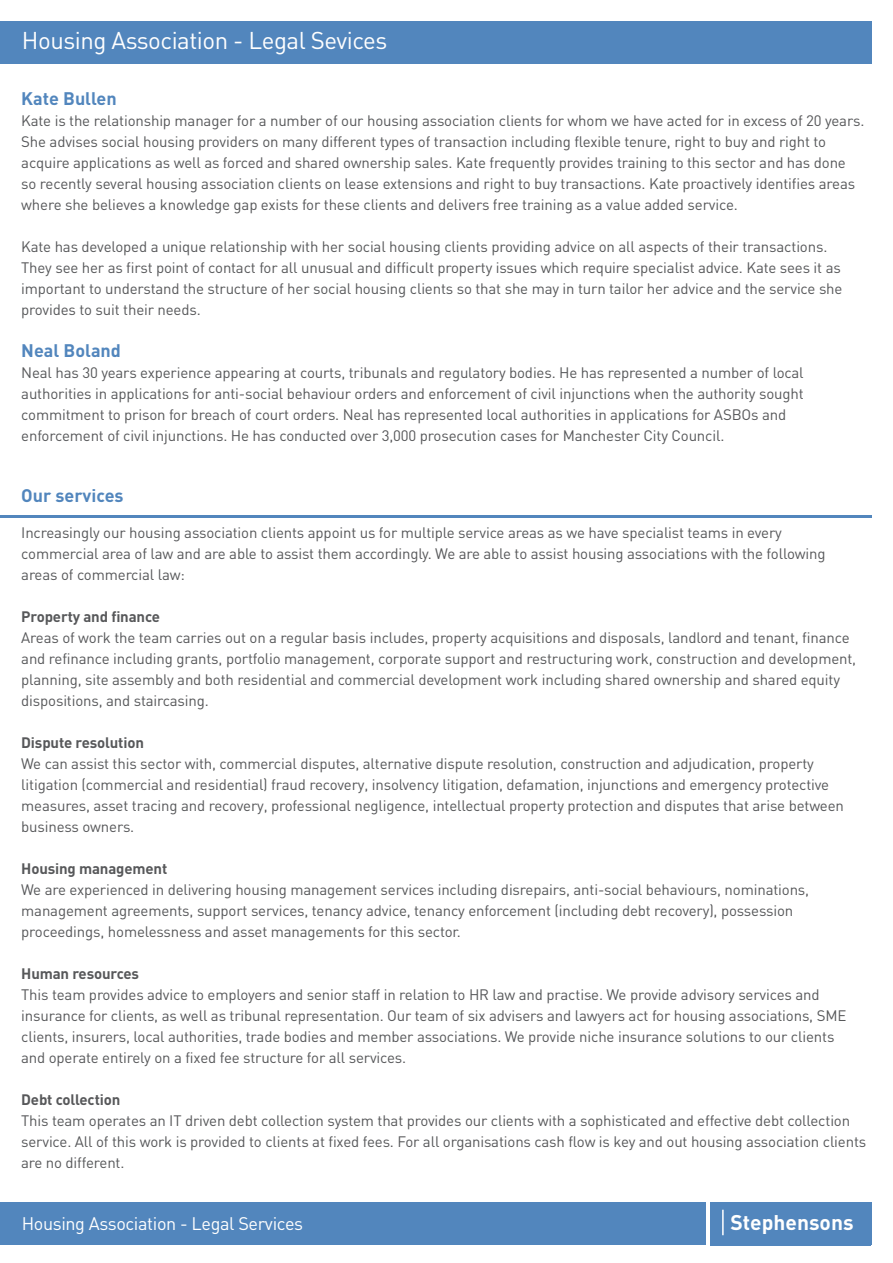
<style>
.page{position:relative;width:893px;height:1263px;background:#fff}
.page>*{position:absolute;margin:0;border:0;box-sizing:border-box;transform-origin:0 0}
.t1{font:24px "DIN";letter-spacing:-.02em;color:#fff}
.t2{font:700 21px "DIN";color:#fff}
.t3{font:18px "DIN";letter-spacing:-.02em;color:#fff}
.t4{font:700 18px "DIN";color:#5286bd}
.t5{font:15px/21px "DIN";letter-spacing:-.01em;color:#57585a}
.t6{font:700 15px "DIN";letter-spacing:-.01em;color:#57585a}
</style>
<div class="page">
<div style="left:0;top:21px;width:872px;height:43px;background:#5286bd"></div>
<div style="left:0;top:1202px;width:706px;height:43px;background:#5286bd"></div>
<div style="left:710px;top:1202px;width:160px;height:43px;background:#5286bd"></div>
<hr style="left:722px;top:1210px;width:2px;height:25px;background:#fff">
<hr style="left:0;top:516px;width:872px;height:2px;background:#5286bd">
<h1 class="t1" style="left:22px;top:26px;width:367px">Housing Association - Legal Sevices</h1>
<p class="t4" style="left:21px;top:87px;width:97px">Kate Bullen</p>
<p class="t5" style="left:21px;top:110px;width:845px">Kate is the relationship manager for a number of our housing association clients for whom we have acted for in excess of 20 years.<br>She advises social housing providers on many different types of transaction including flexible tenure, right to buy and right to acquire applications as well as forced and shared ownership sales. Kate frequently provides training to this sector and has done so recently several housing association clients on lease extensions and right to buy transactions. Kate proactively identifies areas where she believes a knowledge gap exists for these clients and delivers free training as a value added service.</p>
<p class="t5" style="left:21px;top:236px;width:823px">Kate has developed a unique relationship with her social housing clients providing advice on all aspects of their transactions.<br>They see her as first point of contact for all unusual and difficult property issues which require specialist advice. Kate sees it as important to understand the structure of her social housing clients so that she may in turn tailor her advice and the service she provides to suit their needs.</p>
<p class="t4" style="left:21px;top:339px;width:101px">Neal Boland</p>
<p class="t5" style="left:21px;top:362px;width:784px">Neal has 30 years experience appearing at courts, tribunals and regulatory bodies. He has represented a number of local authorities in applications for anti-social behaviour orders and enforcement of civil injunctions when the authority sought commitment to prison for breach of court orders. Neal has represented local authorities in applications for ASBOs and enforcement of civil injunctions. He has conducted over 3,000 prosecution cases for Manchester City Council.</p>
<p class="t4" style="left:21px;top:484px;width:104px">Our services</p>
<p class="t5" style="left:21px;top:522px;width:806px">Increasingly our housing association clients appoint us for multiple service areas as we have specialist teams in every commercial area of law and are able to assist them accordingly. We are able to assist housing associations with the following areas of commercial law:</p>
<p class="t6" style="left:21px;top:607px;width:140px">Property and finance</p>
<p class="t5" style="left:21px;top:627px;width:836px">Areas of work the team carries out on a regular basis includes, property acquisitions and disposals, landlord and tenant, finance and refinance including grants, portfolio management, corporate support and restructuring work, construction and development, planning, site assembly and both residential and commercial development work including shared ownership and shared equity dispositions, and staircasing.</p>
<p class="t6" style="left:21px;top:733px;width:124px">Dispute resolution</p>
<p class="t5" style="left:21px;top:753px;width:824px">We can assist this sector with, commercial disputes, alternative dispute resolution, construction and adjudication, property litigation (commercial and residential) fraud recovery, insolvency litigation, defamation, injunctions and emergency protective measures, asset tracing and recovery, professional negligence, intellectual property protection and disputes that arise between business owners.</p>
<p class="t6" style="left:21px;top:859px;width:148px">Housing management</p>
<p class="t5" style="left:21px;top:879px;width:789px">We are experienced in delivering housing management services including disrepairs, anti-social behaviours, nominations, management agreements, support services, tenancy advice, tenancy enforcement (including debt recovery), possession proceedings, homelessness and asset managements for this sector.</p>
<p class="t6" style="left:21px;top:964px;width:119px">Human resources</p>
<p class="t5" style="left:21px;top:984px;width:827px">This team provides advice to employers and senior staff in relation to HR law and practise. We provide advisory services and insurance for clients, as well as tribunal representation. Our team of six advisers and lawyers act for housing associations, SME clients, insurers, local authorities, trade bodies and member associations. We provide niche insurance solutions to our clients and operate entirely on a fixed fee structure for all services.</p>
<p class="t6" style="left:21px;top:1090px;width:101px">Debt collection</p>
<p class="t5" style="left:21px;top:1110px;width:847px">This team operates an IT driven debt collection system that provides our clients with a sophisticated and effective debt collection service. All of this work is provided to clients at fixed fees. For all organisations cash flow is key and out housing association clients are no different.</p>
<p class="t3" style="left:22px;top:1212px;width:283px">Housing Association - Legal Services</p>
<h2 class="t2" style="left:731px;top:1209px;width:124px">Stephensons</h2>
</div>
